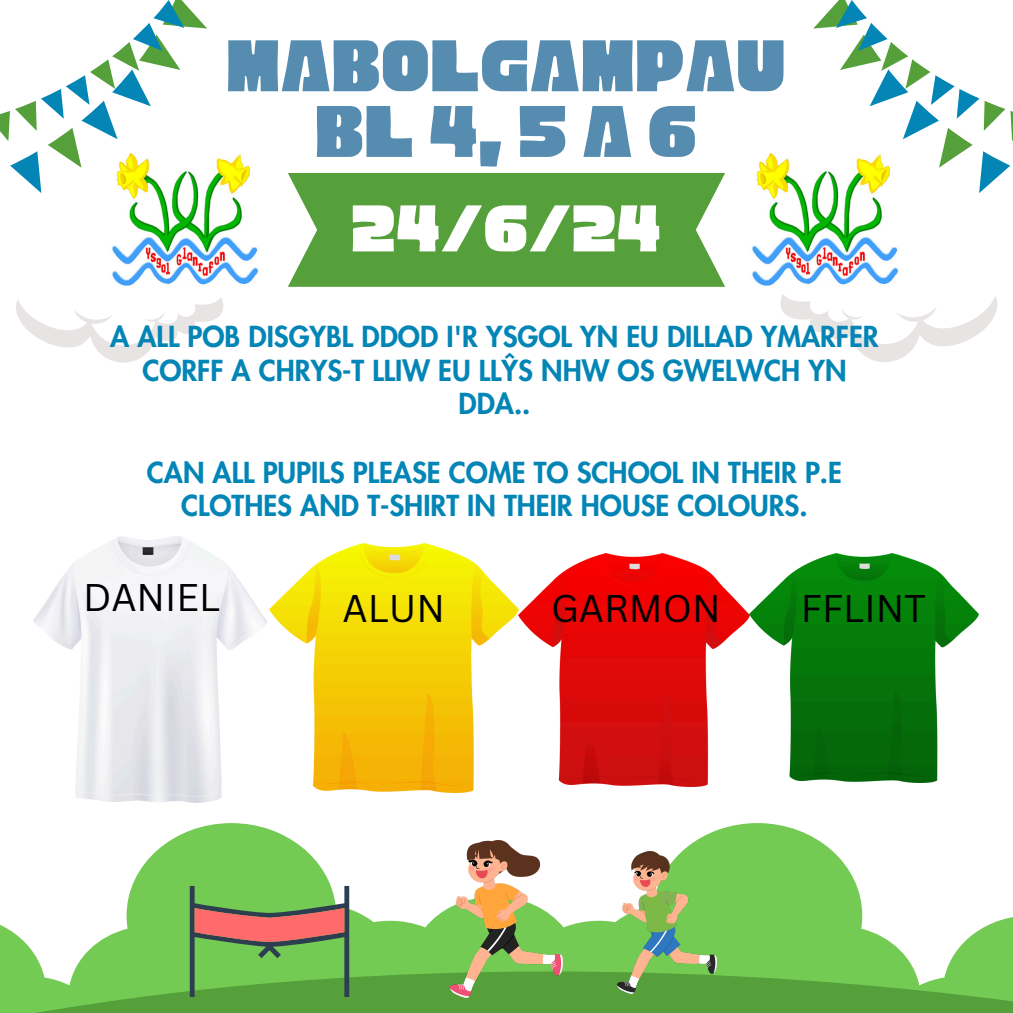
<style>
.page{position:relative;width:1013px;height:1013px;background:#fff}
.page>*{position:absolute;margin:0;border:0;box-sizing:border-box;transform-origin:0 0}
.t1{font:81px/65.6px "Cubao Free Regular";color:#558cb0;text-align:center}
.t2{font:73.12px "Cubao Free Regular";color:#fff}
.t3{font:37.5px "Canva Sans";color:#000}
.t4{font:800 28.25px/33.6px "Futura LT Pro";color:#0385b6;text-align:center}
</style>
<div class="page">
<svg style="left:288px;top:173px;width:437px;height:114px;background:#60a647"></svg>
<svg style="left:132px;top:823px;width:725px;height:63px"></svg>
<svg style="left:780px;top:294px;width:218px;height:68px"></svg>
<svg style="left:0;top:0;width:207px;height:193px"></svg>
<svg style="left:813px;top:0;width:199px;height:193px"></svg>
<svg style="left:16px;top:298px;width:207px;height:65px"></svg>
<svg style="left:0;top:886px;width:1012px;height:126px"></svg>
<img style="left:617px;top:851px;width:99px;height:142px">
<img style="left:450px;top:840px;width:112px;height:157px">
<img style="left:749px;top:553px;width:229px;height:229px">
<img style="left:518px;top:553px;width:231px;height:233px">
<img style="left:270px;top:543px;width:248px;height:250px">
<img style="left:34px;top:536px;width:232px;height:266px">
<img style="left:109px;top:153px;width:150px;height:133px">
<img style="left:752px;top:154px;width:149px;height:132px">
<p class="t1" style="left:226px;top:34px;width:561px">MABOLGAMPAU<br>BL4,5A6</p>
<p class="t2" style="left:351px;top:193px;width:312px">24/6/24</p>
<p class="t4" style="left:110px;top:321px;width:770px">A ALL POB DISGYBL DDOD I'R YSGOL YN EU DILLAD YMARFER<br>CORFF A CHRYS-T LLIW EU LLŶS NHW OS GWELWCH YN<br>DDA..</p>
<p class="t4" style="left:147px;top:456px;width:696px">CAN ALL PUPILS PLEASE COME TO SCHOOL IN THEIR P.E<br>CLOTHES AND T-SHIRT IN THEIR HOUSE COLOURS.</p>
<h2 class="t3" style="left:83px;top:571px;width:139px">DANIEL</h2>
<p class="t3" style="left:342px;top:582px;width:104px">ALUN</p>
<h2 class="t3" style="left:551px;top:582px;width:171px">GARMON</h2>
<p class="t3" style="left:801px;top:582px;width:127px">FFLINT</p>
</div>
